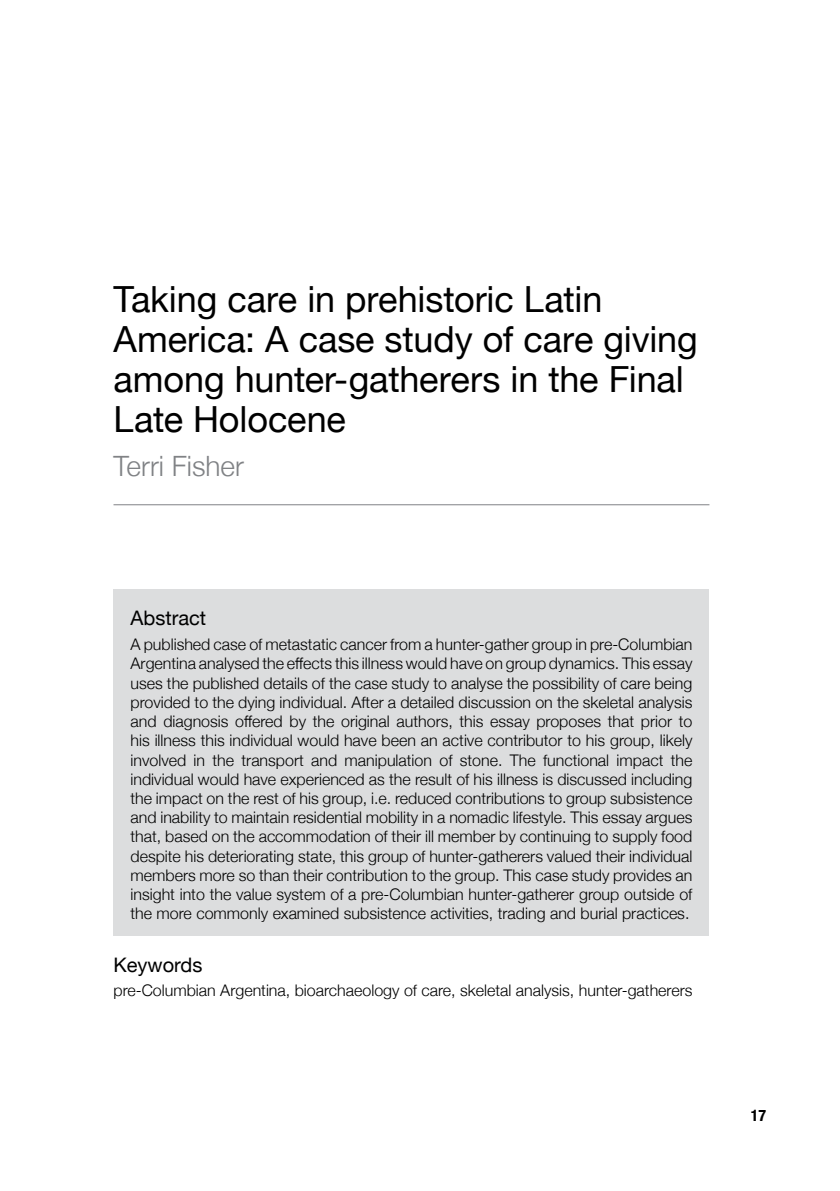
<style>
.page{position:relative;width:840px;height:1191px;background:#fff}
.page>*{position:absolute;margin:0;border:0;box-sizing:border-box;transform-origin:0 0}
.t1{font:36px/40px "Helvetica Neue";letter-spacing:-.005em;color:#000}
.t2{font:300 28px "Helvetica Neue";color:#808285}
.t3{font:20px "Helvetica Neue";color:#000}
.t4{font:300 16px/19.2px "Helvetica Neue";color:#000;text-align:justify}
.t5{font:700 condensed 16px "Helvetica Neue";color:#000}
</style>
<div class="page">
<hr style="left:113px;top:504px;width:596px;height:1px;background:#808285">
<div style="left:113px;top:589px;width:596px;height:347px;background:#dcddde"></div>
<h1 class="t1" style="left:113px;top:281px;width:585px">Taking care in prehistoric Latin<br>America: A case study of care giving among hunter-gatherers in the Final<br>Late Holocene</h1>
<h2 class="t2" style="left:113px;top:443px;width:132px">Terri Fisher</h2>
<p class="t3" style="left:130px;top:604px;width:77px">Abstract</p>
<p class="t4" style="left:130px;top:634px;width:563px">A published case of metastatic cancer from a hunter-gather group in pre-Columbian Argentina analysed the effects this illness would have on group dynamics. This essay uses the published details of the case study to analyse the possibility of care being provided to the dying individual. After a detailed discussion on the skeletal analysis and diagnosis offered by the original authors, this essay proposes that prior to his illness this individual would have been an active contributor to his group, likely involved in the transport and manipulation of stone. The functional impact the individual would have experienced as the result of his illness is discussed including the impact on the rest of his group, i.e. reduced contributions to group subsistence and inability to maintain residential mobility in a nomadic lifestyle. This essay argues that, based on the accommodation of their ill member by continuing to supply food despite his deteriorating state, this group of hunter-gatherers valued their individual members more so than their contribution to the group. This case study provides an insight into the value system of a pre-Columbian hunter-gatherer group outside of the more commonly examined subsistence activities, trading and burial practices.</p>
<p class="t3" style="left:113px;top:950px;width:90px">Keywords</p>
<p class="t4" style="left:113px;top:980px;width:580px">pre-Columbian Argentina, bioarchaeology of care, skeletal analysis, hunter-gatherers</p>
<p class="t5" style="left:750px;top:1102px;width:17px">17</p>
</div>
